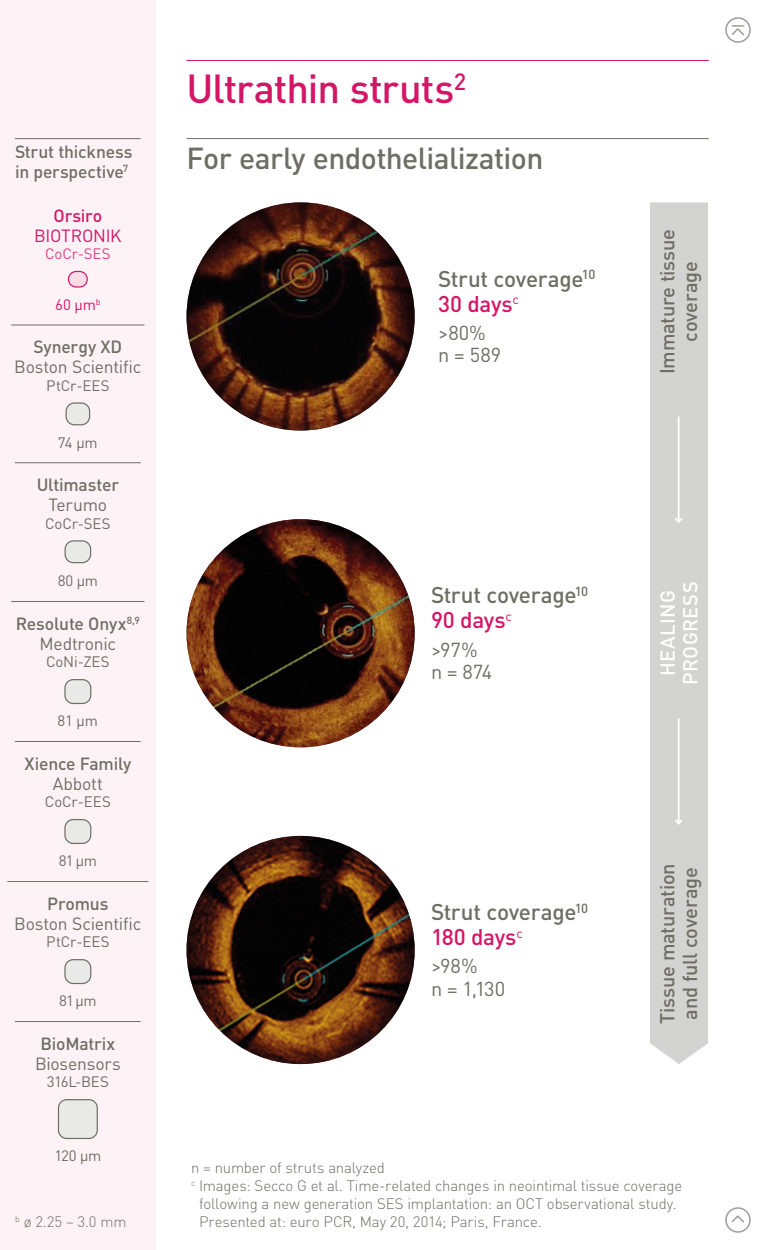
<style>
.page{position:relative;width:768px;height:1250px;background:#fff}
.page>*{position:absolute;margin:0;border:0;box-sizing:border-box;transform-origin:0 0}
.t1{font:500 40px "DIN Pro";letter-spacing:-.025em;color:#d51566}
.t2{font:500 30px "DIN Pro";letter-spacing:-.02em;color:#6e6e64}
.t3{font:500 22.5px/25px "DIN Pro";letter-spacing:-.015em;color:#6e6e64}
.t4{font:500 20px/22.5px "DIN Pro";letter-spacing:-.015em;color:#6e6e64}
.t5{font:20px/22.5px "DIN Pro";color:#6e6e64}
.t6{font:500 20px/22.5px "DIN Pro";letter-spacing:.02em;color:#fff;text-align:center}
.t7{font:500 17.5px/20px "DIN Pro";letter-spacing:-.01em;color:#6e6e64}
.t8{font:17.5px "DIN Pro";letter-spacing:-.01em;color:#6e6e64}
.t9{font:17.5px "DIN Pro";letter-spacing:-.015em;color:#d51566}
.t10{font:500 17.5px "DIN Pro";letter-spacing:-.01em;color:#d51566}
.t11{font:300 15px "DIN Pro";letter-spacing:-.015em;color:#6e6e64}
.t12{font:15px "DIN Pro";letter-spacing:-.01em;color:#6e6e64}
.t13{font:15px "DIN Pro";letter-spacing:-.01em;color:#dd4485}
.t14{font:15px "DIN Pro";color:#d51566}
.s1{font-weight:400}
.s2{color:#d51566}
</style>
<div class="page">
<svg style="left:731px;top:25px;width:14px;height:11px"></svg>
<div style="left:725px;top:17px;width:26px;height:26px;border:2px solid #9d9d9c;border-radius:50%"></div>
<svg style="left:731px;top:1215px;width:13px;height:8px"></svg>
<div style="left:725px;top:1207px;width:26px;height:26px;border:2px solid #9d9d9c;border-radius:50%"></div>
<div style="left:0;top:0;width:156px;height:1250px;background:#fdf3f7"></div>
<hr style="left:15px;top:138px;width:126px;height:1px;background:#6e6e64">
<hr style="left:11px;top:325px;width:133px;height:1px;background:#6e6e64">
<hr style="left:15px;top:462px;width:126px;height:1px;background:#6e6e64">
<hr style="left:11px;top:601px;width:133px;height:1px;background:#6e6e64">
<hr style="left:15px;top:741px;width:126px;height:1px;background:#6e6e64">
<hr style="left:7px;top:881px;width:141px;height:1px;background:#6e6e64">
<hr style="left:15px;top:1021px;width:126px;height:1px;background:#6e6e64">
<div style="left:68px;top:271px;width:19px;height:16px;background:#f9dce8;border-radius:8px"></div>
<div style="left:68px;top:271px;width:20px;height:17px;border:1px solid #d51566;border-radius:8px"></div>
<div style="left:66px;top:403px;width:24px;height:22px;background:#e9e9e8;border-radius:8px"></div>
<div style="left:66px;top:402px;width:24px;height:23px;border:1px solid #6e6e64;border-radius:8px"></div>
<div style="left:65px;top:541px;width:26px;height:22px;background:#e9e9e8;border-radius:8px"></div>
<div style="left:65px;top:540px;width:26px;height:23px;border:1px solid #6e6e64;border-radius:8px"></div>
<div style="left:65px;top:680px;width:26px;height:23px;background:#e9e9e8;border-radius:8px"></div>
<div style="left:64px;top:679px;width:27px;height:25px;border:1px solid #6e6e64;border-radius:8px"></div>
<div style="left:65px;top:820px;width:26px;height:23px;background:#e9e9e8;border-radius:8px"></div>
<div style="left:64px;top:819px;width:27px;height:25px;border:1px solid #6e6e64;border-radius:8px"></div>
<div style="left:65px;top:960px;width:26px;height:24px;background:#e9e9e8;border-radius:8px"></div>
<div style="left:64px;top:959px;width:27px;height:25px;border:1px solid #6e6e64;border-radius:8px"></div>
<div style="left:58px;top:1100px;width:39px;height:38px;background:#e9e9e8;border-radius:8px"></div>
<div style="left:58px;top:1099px;width:40px;height:40px;border:1px solid #6e6e64;border-radius:8px"></div>
<hr style="left:187px;top:60px;width:522px;height:1px;background:#d51566">
<hr style="left:187px;top:138px;width:522px;height:1px;background:#6e6e64">
<img style="left:187px;top:519px;width:228px;height:228px;border-radius:114px">
<img style="left:187px;top:836px;width:228px;height:228px;border-radius:114px">
<img style="left:187px;top:202px;width:228px;height:229px;border-radius:114px">
<div style="left:650px;top:202px;width:58px;height:862px;background:#d3d3d1"></div>
<hr style="left:678px;top:417px;width:2px;height:105px;background:#fff">
<svg style="left:673px;top:516px;width:11px;height:9px"></svg>
<hr style="left:678px;top:718px;width:2px;height:106px;background:#fff">
<svg style="left:673px;top:818px;width:11px;height:8px"></svg>
<p class="t7" style="left:15px;top:141px;width:119px">Strut thickness in perspective<sup>7</sup></p>
<p class="t10" style="left:54px;top:203px;width:50px">Orsiro</p>
<p class="t9" style="left:34px;top:223px;width:89px">BIOTRONIK</p>
<p class="t13" style="left:45px;top:243px;width:67px">CoCr-SES</p>
<p class="t14" style="left:55px;top:294px;width:47px">60 μm<sup>b</sup></p>
<p class="t7" style="left:33px;top:336px;width:90px">Synergy XD</p>
<p class="t8" style="left:14px;top:355px;width:129px">Boston Scientific</p>
<p class="t12" style="left:46px;top:375px;width:65px">PtCr-EES</p>
<p class="t12" style="left:58px;top:432px;width:41px">74 μm</p>
<p class="t7" style="left:37px;top:474px;width:84px">Ultimaster</p>
<p class="t8" style="left:49px;top:493px;width:60px">Terumo</p>
<p class="t12" style="left:45px;top:513px;width:67px">CoCr-SES</p>
<p class="t12" style="left:58px;top:570px;width:42px">80 μm</p>
<p class="t7" style="left:16px;top:613px;width:126px;text-align:center">Resolute Onyx<sup>8,9<br></sup><span class="s1">Medtronic</span></p>
<p class="t12" style="left:46px;top:652px;width:65px">CoNi-ZES</p>
<p class="t12" style="left:58px;top:711px;width:42px">81 μm</p>
<p class="t7" style="left:25px;top:753px;width:108px">Xience Family</p>
<p class="t8" style="left:53px;top:772px;width:52px">Abbott</p>
<p class="t12" style="left:45px;top:792px;width:67px">CoCr-EES</p>
<p class="t12" style="left:59px;top:851px;width:40px">81 μm</p>
<p class="t7" style="left:47px;top:893px;width:63px">Promus</p>
<p class="t8" style="left:14px;top:912px;width:129px">Boston Scientific</p>
<p class="t12" style="left:46px;top:932px;width:65px">PtCr-EES</p>
<p class="t12" style="left:59px;top:991px;width:39px">81 μm</p>
<p class="t7" style="left:40px;top:1033px;width:76px">BioMatrix</p>
<p class="t8" style="left:35px;top:1052px;width:87px">Biosensors</p>
<p class="t12" style="left:47px;top:1072px;width:64px">316L-BES</p>
<p class="t12" style="left:54px;top:1146px;width:49px">120 μm</p>
<p class="t11" style="left:15px;top:1212px;width:113px"><sup>b</sup> ø 2.25 – 3.0 mm</p>
<h1 class="t1" style="left:187px;top:62px;width:281px">Ultrathin struts<sup>2</sup></h1>
<h2 class="t2" style="left:187px;top:138px;width:358px">For early endothelialization</h2>
<h3 class="t3" style="left:438px;top:265px;width:159px">Strut coverage<sup>10<br></sup><span class="s2">30 days</span><sup>c</sup></h3>
<h3 class="t5" style="left:438px;top:321px;width:65px">&gt;80% n = 589</h3>
<h3 class="t4" style="left:655px;top:374px;width:147px;text-align:center;rotate:-90deg">Immature tissue coverage</h3>
<h3 class="t3" style="left:431px;top:582px;width:159px">Strut coverage<sup>10<br></sup><span class="s2">90 days</span><sup>c</sup></h3>
<h3 class="t5" style="left:431px;top:638px;width:63px">&gt;97% n = 874</h3>
<h3 class="t3" style="left:431px;top:899px;width:159px">Strut coverage<sup>10<br></sup><span class="s2">180 days</span><sup>c</sup></h3>
<h3 class="t5" style="left:431px;top:954px;width:76px">&gt;98%<br>n = 1,130</h3>
<h3 class="t6" style="left:656px;top:685px;width:105px;rotate:-90deg">HEALING<br>PROGRESS</h3>
<h3 class="t4" style="left:655px;top:1024px;width:162px;rotate:-90deg">Tissue maturation and full coverage</h3>
<p class="t11" style="left:191px;top:1158px;width:195px">n = number of struts analyzed</p>
<p class="t11" style="left:191px;top:1176px;width:493px"><sup>c</sup> Images: Secco G et al. Time-related changes in neointimal tissue coverage</p>
<p class="t11" style="left:199px;top:1194px;width:479px">following a new generation SES implantation: an OCT observational study.</p>
<p class="t11" style="left:199px;top:1212px;width:344px">Presented at: euro PCR, May 20, 2014; Paris, France.</p>
</div>
